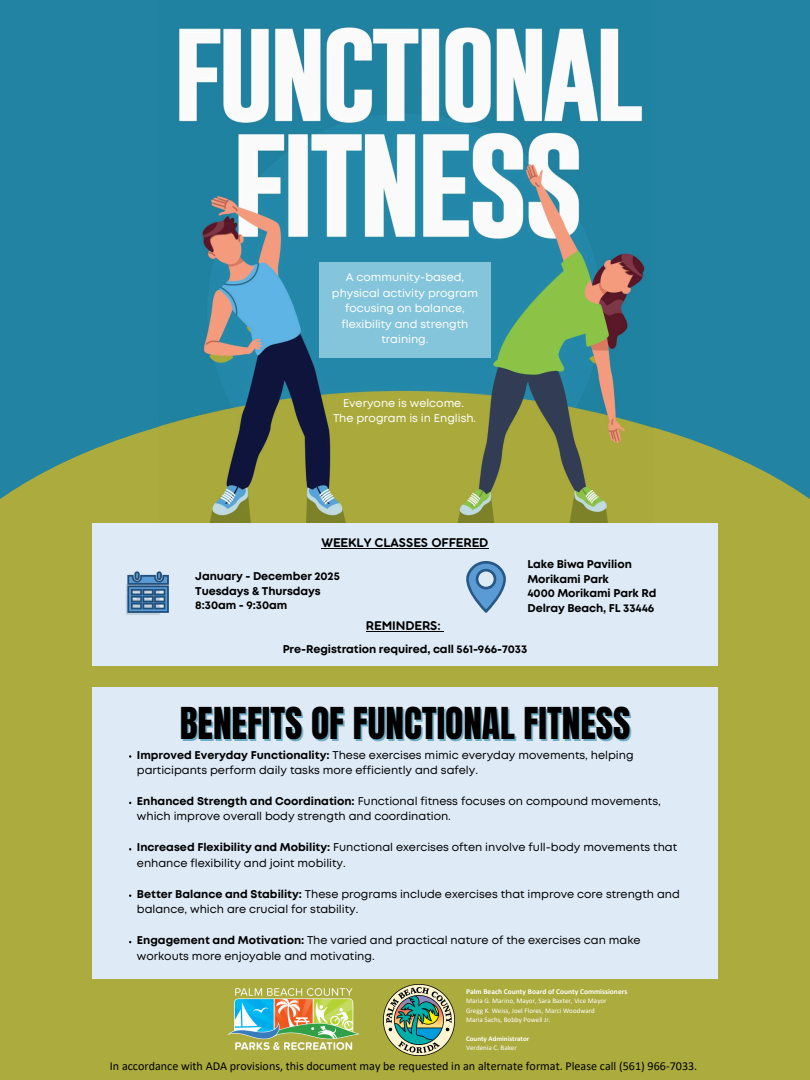
<style>
.page{position:relative;width:810px;height:1080px;background:#2283a3}
.page>*{position:absolute;margin:0;border:0;box-sizing:border-box;transform-origin:0 0}
.t1{font:37.38px "Anton";color:#000}
.t2{font:13.75px "Aristotelica Pro Tx Bld";letter-spacing:-.005em;color:#000}
.t3{font:12.12px "Calibri";color:#000}
.t4{font:11.25px/15.5px "Mont";color:#000}
.t5{font:700 11.25px/14.5px "Mont";letter-spacing:-.005em;color:#000}
.t6{font:11.25px/15.5px "Mont";color:#fff;text-align:center}
.t7{font:700 7.5px "Calibri";color:#fff}
.t8{font:7px "Calibri";color:#fff}
.t9{font:700 7px "Calibri";color:#fff}
.s1{font-weight:700}
</style>
<div class="page">
<div style="left:0;top:709px;width:810px;height:371px;background:#acab3e"></div>
<svg style="left:0;top:424px;width:810px;height:285px;background:#99a54b"></svg>
<img style="left:160px;top:27px;width:494px;height:496px">
<div style="left:319px;top:262px;width:172px;height:95px;background:#84c5db"></div>
<div style="left:92px;top:523px;width:626px;height:143px;background:#deeaf6"></div>
<img style="left:126px;top:571px;width:43px;height:44px">
<div style="left:92px;top:687px;width:626px;height:292px;background:#deeaf6"></div>
<svg style="left:466px;top:561px;width:40px;height:52px"></svg>
<img style="left:383px;top:985px;width:72px;height:71px">
<img style="left:227px;top:988px;width:133px;height:62px">
<hr style="left:366px;top:631px;width:75px;height:1px;background:#000">
<hr style="left:321px;top:548px;width:167px;height:1px;background:#000">
<p class="t6" style="left:332px;top:270px;width:148px">A community-based, physical activity program focusing on balance, flexibility and strength training.</p>
<p class="t6" style="left:333px;top:396px;width:145px">Everyone is welcome.<br>The program is in English.</p>
<h3 class="t2" style="left:321px;top:538px;width:169px">WEEKLY CLASSES OFFERED</h3>
<h1 class="t5" style="left:195px;top:570px;width:146px">January - December 2025<br>Tuesdays &amp; Thursdays<br>8:30am - 9:30am</h1>
<p class="t2" style="left:366px;top:621px;width:76px">REMINDERS:</p>
<h3 class="t5" style="left:527px;top:558px;width:131px">Lake Biwa Pavilion<br>Morikami Park<br>4000 Morikami Park Rd<br>Delray Beach, FL 33446</h3>
<h2 class="t5" style="left:283px;top:642px;width:246px">Pre-Registration required, call 561-966-7033</h2>
<h3 class="t1" style="left:180px;top:697px;width:452px">BENEFITS OF FUNCTIONAL FITNESS</h3>
<p class="t4" style="left:137px;top:748px;width:498px"><span class="s1">Improved Everyday Functionality:</span> These exercises mimic everyday movements, helping participants perform daily tasks more efficiently and safely.</p>
<h4 class="t4" style="left:137px;top:794px;width:525px"><span class="s1">Enhanced Strength and Coordination:</span> Functional fitness focuses on compound movements, which improve overall body strength and coordination.</h4>
<h4 class="t4" style="left:137px;top:841px;width:542px"><span class="s1">Increased Flexibility and Mobility:</span> Functional exercises often involve full-body movements that enhance flexibility and joint mobility.</h4>
<h2 class="t4" style="left:137px;top:887px;width:545px"><span class="s1">Better Balance and Stability:</span> These programs include exercises that improve core strength and balance, which are crucial for stability.</h2>
<p class="t4" style="left:137px;top:933px;width:505px"><span class="s1">Engagement and Motivation:</span> The varied and practical nature of the exercises can make workouts more enjoyable and motivating.</p>
<p class="t7" style="left:466px;top:988px;width:163px">Palm Beach County Board of County Commissioners</p>
<p class="t8" style="left:466px;top:998px;width:142px">Maria G. Marino, Mayor, Sara Baxter, Vice Mayor</p>
<p class="t8" style="left:466px;top:1008px;width:130px">Gregg K. Weiss, Joel Flores, Marci Woodward</p>
<p class="t8" style="left:466px;top:1017px;width:86px">Maria Sachs, Bobby Powell Jr.</p>
<p class="t9" style="left:466px;top:1036px;width:65px">County Administrator</p>
<p class="t8" style="left:466px;top:1045px;width:52px">Verdenia C. Baker</p>
<p class="t3" style="left:110px;top:1061px;width:589px">In accordance with ADA provisions, this document may be requested in an alternate format. Please call (561) 966-7033.</p>
</div>
